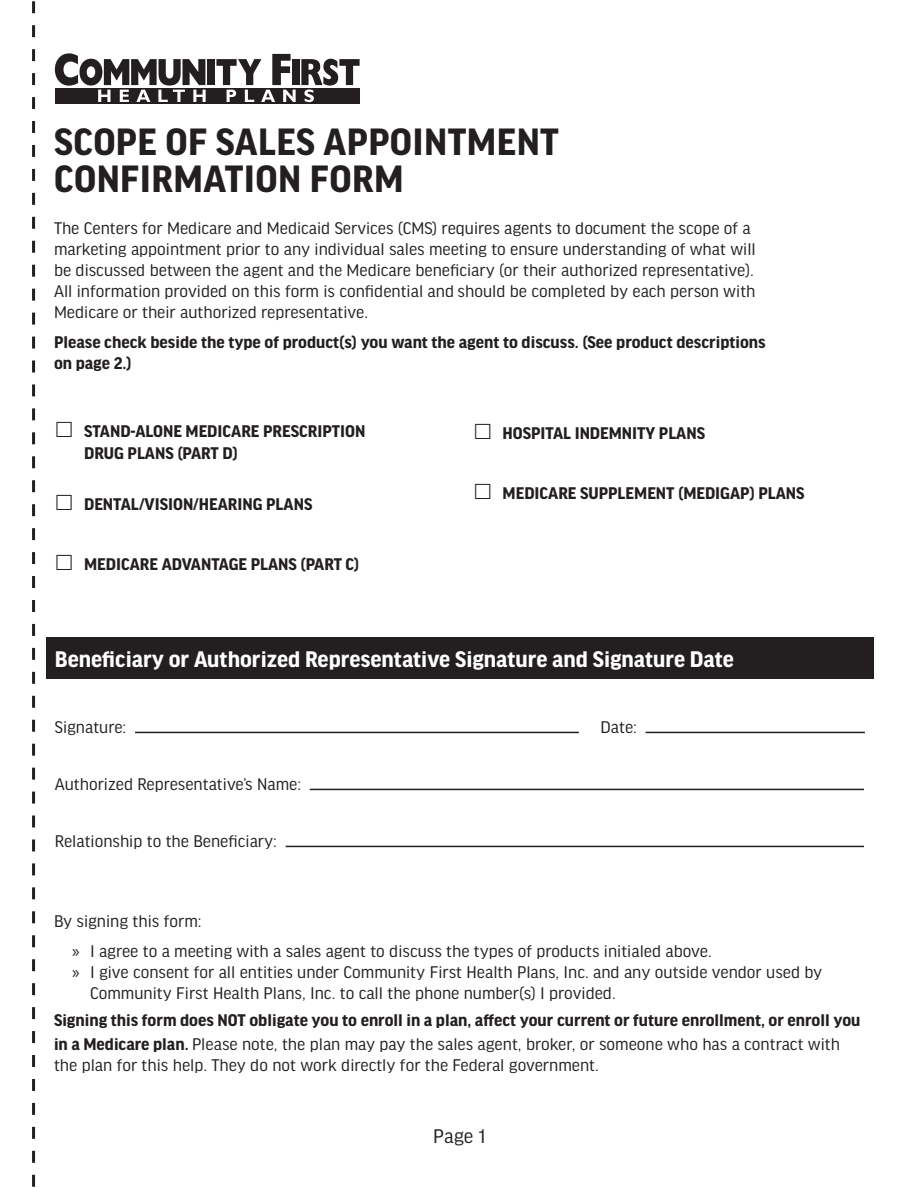
<style>
.page{position:relative;width:918px;height:1188px;background:#fff}
.page>*{position:absolute;margin:0;border:0;box-sizing:border-box;transform-origin:0 0}
.t1{font:700 40.5px/37.5px "Good Headline Pro";letter-spacing:.01em;color:#231f20}
.t2{font:700 24px "Good Headline Pro";color:#fff}
.Body{font:21px "Good Headline Pro";color:#231f20}
.BODY{font:18px/21px "Good Headline Pro";color:#231f20}
.BODY-2{font:700 18px/21px "Good Headline Pro";color:#231f20}
.BODY-FORM{font:700 18px "Good Headline Pro";color:#231f20}
.BODY-FORM-2{font:18px "Good Headline Pro";color:#231f20}
.s1{font-family:"Myriad Pro"}
.s2{font-weight:400}
</style>
<div class="page">
<div style="left:46px;top:637px;width:828px;height:42px;background:#231f20"></div>
<hr style="left:135px;top:732px;width:444px;height:1px;background:#231f20">
<hr style="left:646px;top:732px;width:219px;height:1px;background:#231f20">
<hr style="left:310px;top:789px;width:554px;height:1px;background:#231f20">
<hr style="left:286px;top:846px;width:578px;height:1px;background:#231f20">
<svg style="left:32px;top:1px;width:3px;height:1186px"></svg>
<div style="left:55px;top:88px;width:304px;height:16px;background:#231f20"></div>
<div style="left:207px;top:59px;width:8px;height:26px;background:#231f20"></div>
<svg style="left:55px;top:53px;width:151px;height:49px"></svg>
<svg style="left:216px;top:54px;width:144px;height:48px"></svg>
<p class="t1" style="left:54px;top:124px;width:506px">SCOPE OF SALES APPOINTMENT<br>CONFIRMATION FORM</p>
<p class="BODY" style="left:54px;top:218px;width:703px">The Centers for Medicare and Medicaid Services (CMS) requires agents to document the scope of a marketing appointment prior to any individual sales meeting to ensure understanding of what will be discussed between the agent and the Medicare beneficiary (or their authorized representative).<br>All information provided on this form is confidential and should be completed by each person with Medicare or their authorized representative.</p>
<p class="BODY-2" style="left:54px;top:332px;width:713px">Please check beside the type of product(s) you want the agent to discuss. (See product descriptions on page 2.)</p>
<p class="BODY-2" style="left:84px;top:421px;width:283px;line-height:21.6px">STAND-ALONE MEDICARE PRESCRIPTION<br>DRUG PLANS (PART D)</p>
<p class="BODY-FORM" style="left:84px;top:496px;width:230px">DENTAL/VISION/HEARING PLANS</p>
<p class="BODY-FORM" style="left:84px;top:556px;width:277px">MEDICARE ADVANTAGE PLANS (PART C)</p>
<p class="BODY-FORM" style="left:503px;top:425px;width:204px">HOSPITAL INDEMNITY PLANS</p>
<p class="BODY-FORM" style="left:503px;top:485px;width:304px">MEDICARE SUPPLEMENT (MEDIGAP) PLANS</p>
<p class="t2" style="left:55px;top:648px;width:680px">Beneficiary or Authorized Representative Signature and Signature Date</p>
<p class="BODY-FORM-2" style="left:55px;top:718px;width:73px">Signature:</p>
<p class="BODY-FORM-2" style="left:601px;top:718px;width:38px">Date:</p>
<p class="BODY-FORM-2" style="left:55px;top:775px;width:248px">Authorized Representative’s Name:</p>
<p class="BODY-FORM-2" style="left:55px;top:832px;width:224px">Relationship to the Beneficiary:</p>
<p class="BODY" style="left:54px;top:911px;width:149px">By signing this form:</p>
<p class="BODY" style="left:72px;top:941px;width:641px"><span class="s1">»</span> I agree to a meeting with a sales agent to discuss the types of products initialed above.</p>
<p class="BODY" style="left:90px;top:962px;width:734px;text-indent:-18px"><span class="s1">»</span> I give consent for all entities under Community First Health Plans, Inc. and any outside vendor used by<br>Community First Health Plans, Inc. to call the phone number(s) I provided.</p>
<p class="BODY-2" style="left:54px;top:1009px;width:808px;line-height:24px">Signing this form does NOT obligate you to enroll in a plan, affect your current or future enrollment, or enroll you in a Medicare plan. <span class="s2">Please note, the plan may pay the sales agent, broker, or someone who has a contract with</span></p>
<p class="BODY" style="left:54px;top:1055px;width:546px">the plan for this help. They do not work directly for the Federal government.</p>
<p class="Body" style="left:433px;top:1126px;width:54px">Page 1</p>
</div>
